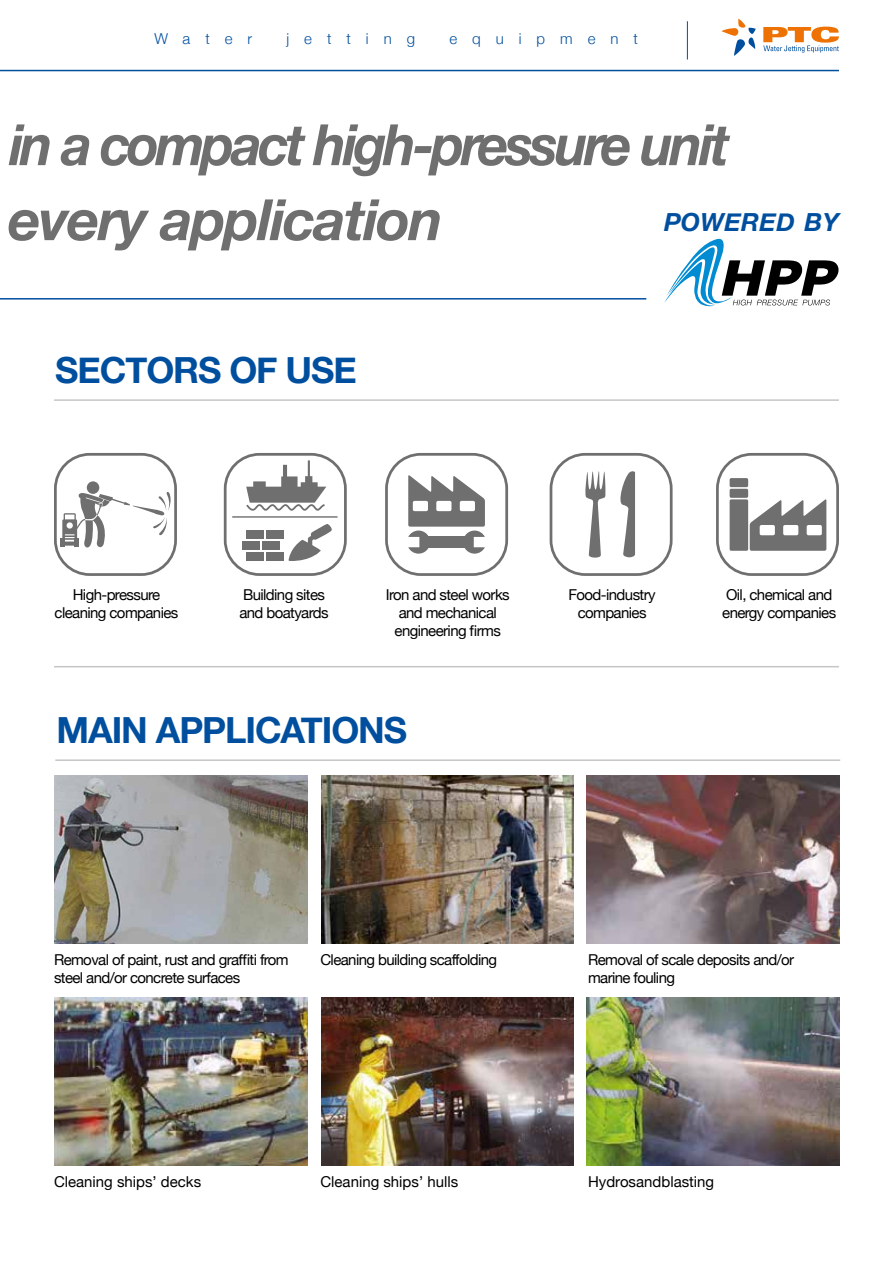
<style>
.page{position:relative;width:893px;height:1263px;background:#fff}
.page>*{position:absolute;margin:0;border:0;box-sizing:border-box;transform-origin:0 0}
.t1{font:italic 700 57px/75px "Helvetica Neue";letter-spacing:-.065em;color:#706f6f;scale:.95 1}
.t2{font:700 36px "Helvetica Neue";letter-spacing:-.03em;color:#004f9f}
.t3{font:italic 700 24.9px "Helvetica Neue";letter-spacing:.01em;color:#004f9f}
.t4{font:15px/18px "Helvetica Neue";letter-spacing:-.04em;color:#000}
.t5{font:15px "Helvetica Neue";color:#000}
.t6{font:300 15px "Helvetica Neue";letter-spacing:1em;color:#004f9f}
</style>
<div class="page">
<hr style="left:687px;top:21px;width:1px;height:39px;background:#004f9f">
<svg style="left:721px;top:19px;width:35px;height:37px"></svg>
<svg style="left:763px;top:27px;width:76px;height:26px"></svg>
<hr style="left:0;top:70px;width:839px;height:1px;background:#004f9f">
<hr style="left:54px;top:399px;width:785px;height:2px;background:#c6c6c6">
<div style="left:550px;top:453px;width:123px;height:123px;border:3px solid #706f6f;border-radius:34px"></div>
<svg style="left:585px;top:471px;width:21px;height:87px"></svg>
<svg style="left:620px;top:471px;width:15px;height:86px"></svg>
<div style="left:385px;top:453px;width:123px;height:123px;border:3px solid #706f6f;border-radius:34px"></div>
<svg style="left:408px;top:475px;width:77px;height:79px"></svg>
<div style="left:54px;top:453px;width:123px;height:123px;border:3px solid #706f6f;border-radius:34px"></div>
<div style="left:87px;top:481px;width:12px;height:13px;background:#706f6f;border-radius:50%"></div>
<svg style="left:60px;top:492px;width:111px;height:56px"></svg>
<div style="left:224px;top:453px;width:123px;height:123px;border:3px solid #706f6f;border-radius:34px"></div>
<div style="left:246px;top:530px;width:17px;height:9px;background:#706f6f"></div>
<div style="left:246px;top:552px;width:17px;height:9px;background:#706f6f"></div>
<div style="left:242px;top:541px;width:17px;height:9px;background:#706f6f"></div>
<div style="left:266px;top:530px;width:18px;height:9px;background:#706f6f"></div>
<div style="left:266px;top:552px;width:18px;height:9px;background:#706f6f"></div>
<div style="left:262px;top:541px;width:18px;height:9px;background:#706f6f"></div>
<svg style="left:289px;top:524px;width:43px;height:37px"></svg>
<svg style="left:246px;top:460px;width:80px;height:51px"></svg>
<hr style="left:232px;top:516px;width:105px;height:2px;background:#706f6f">
<div style="left:716px;top:453px;width:123px;height:123px;border:3px solid #706f6f;border-radius:34px"></div>
<div style="left:730px;top:499px;width:18px;height:52px;background:#706f6f;border-radius:2px"></div>
<svg style="left:750px;top:499px;width:76px;height:52px"></svg>
<div style="left:730px;top:478px;width:18px;height:9px;background:#706f6f;border-radius:2px"></div>
<div style="left:730px;top:489px;width:18px;height:9px;background:#706f6f;border-radius:2px"></div>
<hr style="left:55px;top:759px;width:785px;height:2px;background:#c6c6c6">
<img style="left:54px;top:775px;width:254px;height:168px">
<img style="left:321px;top:775px;width:252px;height:168px">
<img style="left:587px;top:775px;width:252px;height:168px">
<img style="left:54px;top:997px;width:254px;height:168px">
<img style="left:321px;top:997px;width:252px;height:168px">
<img style="left:587px;top:997px;width:252px;height:168px">
<hr style="left:54px;top:666px;width:785px;height:1px;background:#c6c6c6">
<hr style="left:0;top:298px;width:646px;height:2px;background:#004f9f">
<svg style="left:664px;top:238px;width:175px;height:68px"></svg>
<p class="t6" style="left:155px;top:27px;width:99px">Water</p>
<p class="t6" style="left:287px;top:27px;width:130px">jetting</p>
<p class="t6" style="left:449px;top:27px;width:190px">equipment</p>
<h1 class="t1" style="left:8px;top:109px;width:761px">in a compact high-pressure unit every application</h1>
<h3 class="t3" style="left:664px;top:203px;width:176px">POWERED BY</h3>
<h2 class="t2" style="left:55px;top:342px;width:303px">SECTORS OF USE</h2>
<p class="t4" style="left:55px;top:587px;width:125px;text-align:center">High-pressure cleaning companies</p>
<p class="t4" style="left:239px;top:587px;width:91px">Building sites and boatyards</p>
<p class="t4" style="left:386px;top:587px;width:125px;text-align:center">Iron and steel works and mechanical engineering firms</p>
<p class="t4" style="left:569px;top:587px;width:88px;text-align:center">Food-industry companies</p>
<p class="t4" style="left:722px;top:587px;width:115px">Oil, chemical and energy companies</p>
<h2 class="t2" style="left:57px;top:702px;width:352px">MAIN APPLICATIONS</h2>
<p class="t4" style="left:54px;top:952px;width:236px">Removal of paint, rust and graffiti from steel and/or concrete surfaces</p>
<p class="t4" style="left:320px;top:952px;width:178px">Cleaning building scaffolding</p>
<p class="t4" style="left:588px;top:952px;width:208px">Removal of scale deposits and/or marine fouling</p>
<p class="t5" style="left:54px;top:1171px;width:149px">Cleaning ships’ decks</p>
<p class="t5" style="left:320px;top:1171px;width:139px">Cleaning ships’ hulls</p>
<p class="t5" style="left:588px;top:1171px;width:128px">Hydrosandblasting</p>
</div>
